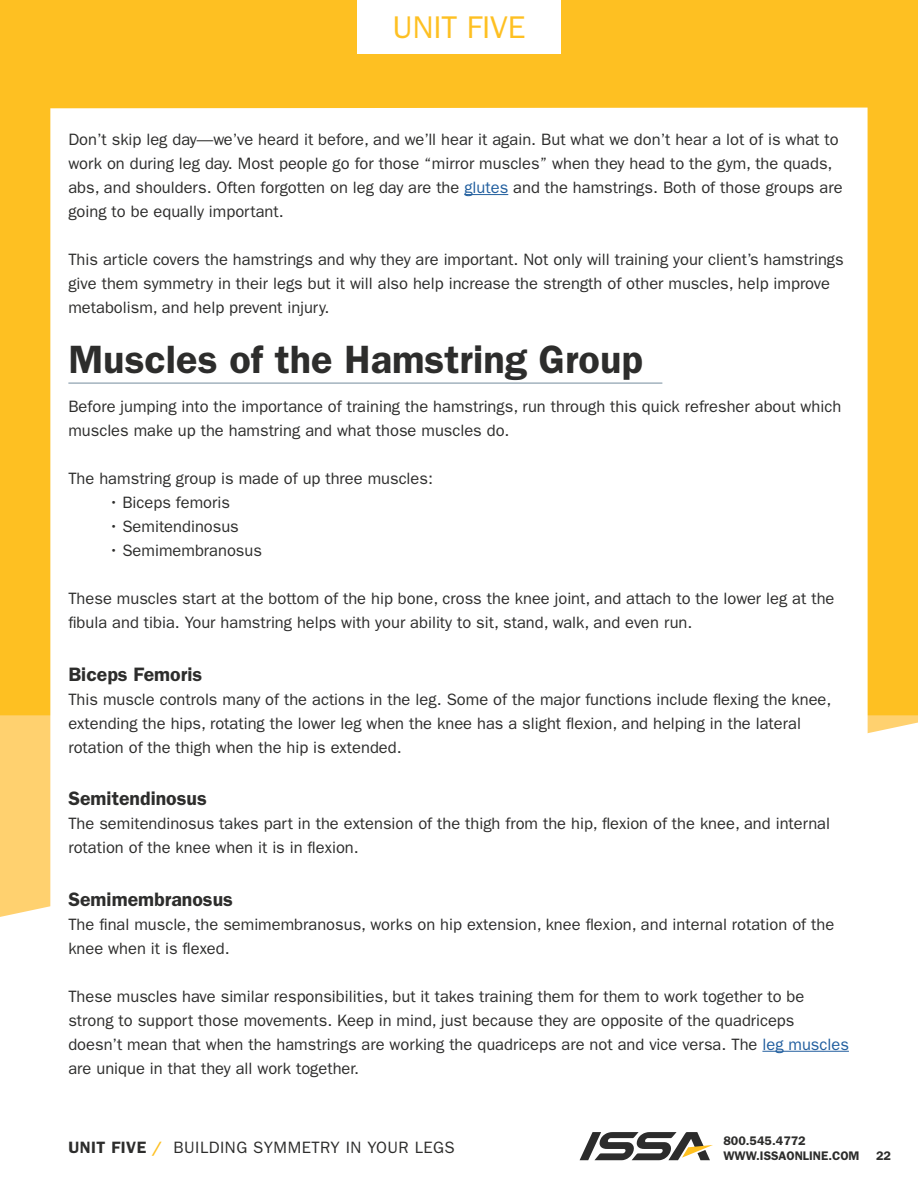
<style>
.page{position:relative;width:918px;height:1188px;background:#fff}
.page>*{position:absolute;margin:0;border:0;box-sizing:border-box;transform-origin:0 0}
.t1{font:600 39.6px "Franklin Gothic";color:#2d2d2c}
.t2{font:31.5px "Franklin Gothic";color:#fec022}
.t3{font:600 19.5px "Franklin Gothic";color:#2d2d2c}
.t4{font:16.5px/24px "Franklin Gothic";color:#2d2d2c}
.t5{font:16.5px "Franklin Gothic";letter-spacing:.03em;color:#2d2d2c}
.t6{font:600 12.45px/15px "Franklin Gothic";color:#2d2d2c}
.s1{color:#215e9e}
.s2{font-weight:600}
.s3{font-weight:600;color:#fec022}
</style>
<div class="page">
<div style="left:0;top:0;width:918px;height:716px;background:#fec022"></div>
<svg style="left:0;top:715px;width:918px;height:202px;fill:#ffd16f"></svg>
<div style="left:47px;top:107px;width:824px;height:810px;background:#fff"></div>
<svg style="left:580px;top:1132px;width:133px;height:28px"></svg>
<div style="left:357px;top:0;width:204px;height:53px;background:#fff"></div>
<hr style="left:464px;top:194px;width:44px;height:1px;background:#215e9e">
<hr style="left:68px;top:383px;width:594px;height:1px;background:#758d9e">
<hr style="left:762px;top:1051px;width:87px;height:1px;background:#215e9e">
<h2 class="t2" style="left:392px;top:9px;width:135px">UNIT FIVE</h2>
<p class="t4" style="left:68px;top:127px;width:776px">Don’t skip leg day—we’ve heard it before, and we’ll hear it again. But what we don’t hear a lot of is what to work on during leg day. Most people go for those “mirror muscles” when they head to the gym, the quads, abs, and shoulders. Often forgotten on leg day are the <span class="s1">glutes</span> and the hamstrings. Both of those groups are going to be equally important.</p>
<p class="t4" style="left:68px;top:247px;width:777px">This article covers the hamstrings and why they are important. Not only will training your client’s hamstrings give them symmetry in their legs but it will also help increase the strength of other muscles, help improve metabolism, and help prevent injury.</p>
<h1 class="t1" style="left:68px;top:336px;width:576px">Muscles of the Hamstring Group</h1>
<p class="t4" style="left:68px;top:395px;width:774px">Before jumping into the importance of training the hamstrings, run through this quick refresher about which muscles make up the hamstring and what those muscles do.</p>
<p class="t4" style="left:68px;top:467px;width:366px">The hamstring group is made of up three muscles:</p>
<p class="t4" style="left:109px;top:491px;width:123px">• Biceps femoris</p>
<p class="t4" style="left:109px;top:515px;width:131px">• Semitendinosus</p>
<p class="t4" style="left:109px;top:539px;width:155px">• Semimembranosus</p>
<p class="t4" style="left:68px;top:587px;width:768px">These muscles start at the bottom of the hip bone, cross the knee joint, and attach to the lower leg at the fibula and tibia. Your hamstring helps with your ability to sit, stand, walk, and even run.</p>
<p class="t3" style="left:68px;top:662px;width:135px">Biceps Femoris</p>
<p class="t4" style="left:68px;top:687px;width:765px">This muscle controls many of the actions in the leg. Some of the major functions include flexing the knee, extending the hips, rotating the lower leg when the knee has a slight flexion, and helping in the lateral rotation of the thigh when the hip is extended.</p>
<p class="t3" style="left:68px;top:787px;width:140px">Semitendinosus</p>
<p class="t4" style="left:68px;top:812px;width:763px">The semitendinosus takes part in the extension of the thigh from the hip, flexion of the knee, and internal rotation of the knee when it is in flexion.</p>
<p class="t3" style="left:68px;top:887px;width:166px">Semimembranosus</p>
<p class="t4" style="left:68px;top:912px;width:767px">The final muscle, the semimembranosus, works on hip extension, knee flexion, and internal rotation of the knee when it is flexed.</p>
<p class="t4" style="left:68px;top:984px;width:782px">These muscles have similar responsibilities, but it takes training them for them to work together to be strong to support those movements. Keep in mind, just because they are opposite of the quadriceps doesn’t mean that when the hamstrings are working the quadriceps are not and vice versa. The <span class="s1">leg muscles </span>are unique in that they all work together.</p>
<p class="t5" style="left:68px;top:1137px;width:388px"><span class="s2">UNIT FIVE</span> <span class="s3">/</span> BUILDING SYMMETRY IN YOUR LEGS</p>
<p class="t6" style="left:723px;top:1133px;width:138px">800.545.4772<br>WWW.ISSAONLINE.COM</p>
<p class="t6" style="left:876px;top:1148px;width:16px">22</p>
</div>
